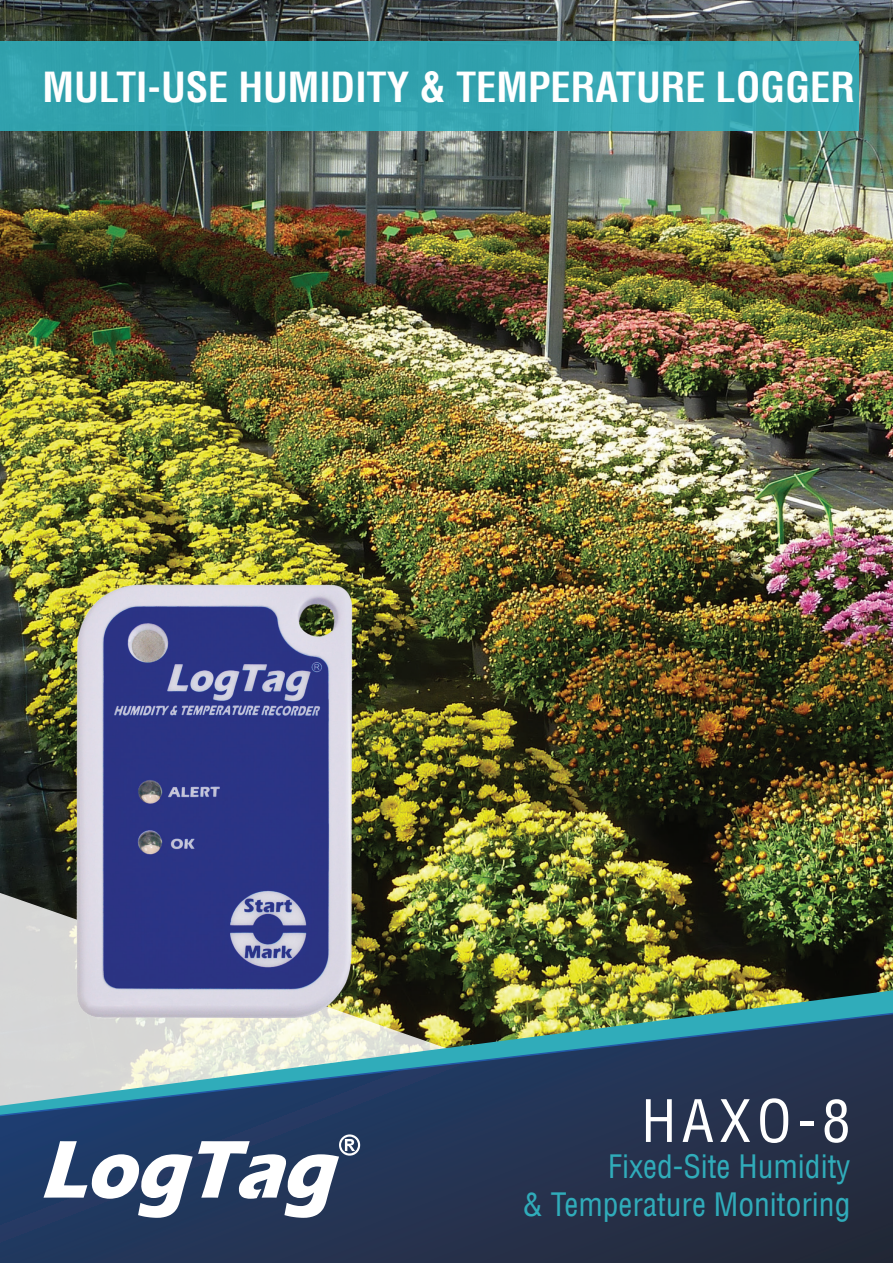
<style>
.page{position:relative;width:893px;height:1263px;background:#fff}
.page>*{position:absolute;margin:0;border:0;box-sizing:border-box;transform-origin:0 0}
.t1{font:condensed 57px "Helvetica LT";color:#fff}
.t2{font:700 condensed 40.5px "Helvetica LT";color:#fff}
.t3{font:condensed 31.5px/37.8px "Helvetica LT";color:#30acba;text-align:right}
</style>
<div class="page">
<img style="left:0;top:0;width:893px;height:990px">
<div style="left:0;top:42px;width:859px;height:89px;background:#32a2ae"></div>
<svg style="left:0;top:888px;width:449px;height:102px"></svg>
<img style="left:0;top:990px;width:893px;height:20px">
<svg style="left:0;top:1010px;width:893px;height:253px"></svg>
<img style="left:43px;top:573px;width:370px;height:488px">
<svg style="left:44px;top:1134px;width:316px;height:84px"></svg>
<p class="t2" style="left:43px;top:62px;width:814px">MULTI-USE HUMIDITY &amp; TEMPERATURE LOGGER</p>
<h1 class="t1" style="left:641px;top:1085px;width:211px">HAXO-8</h1>
<p class="t3" style="left:522px;top:1147px;width:330px">Fixed-Site Humidity<br>&amp; Temperature Monitoring</p>
</div>
